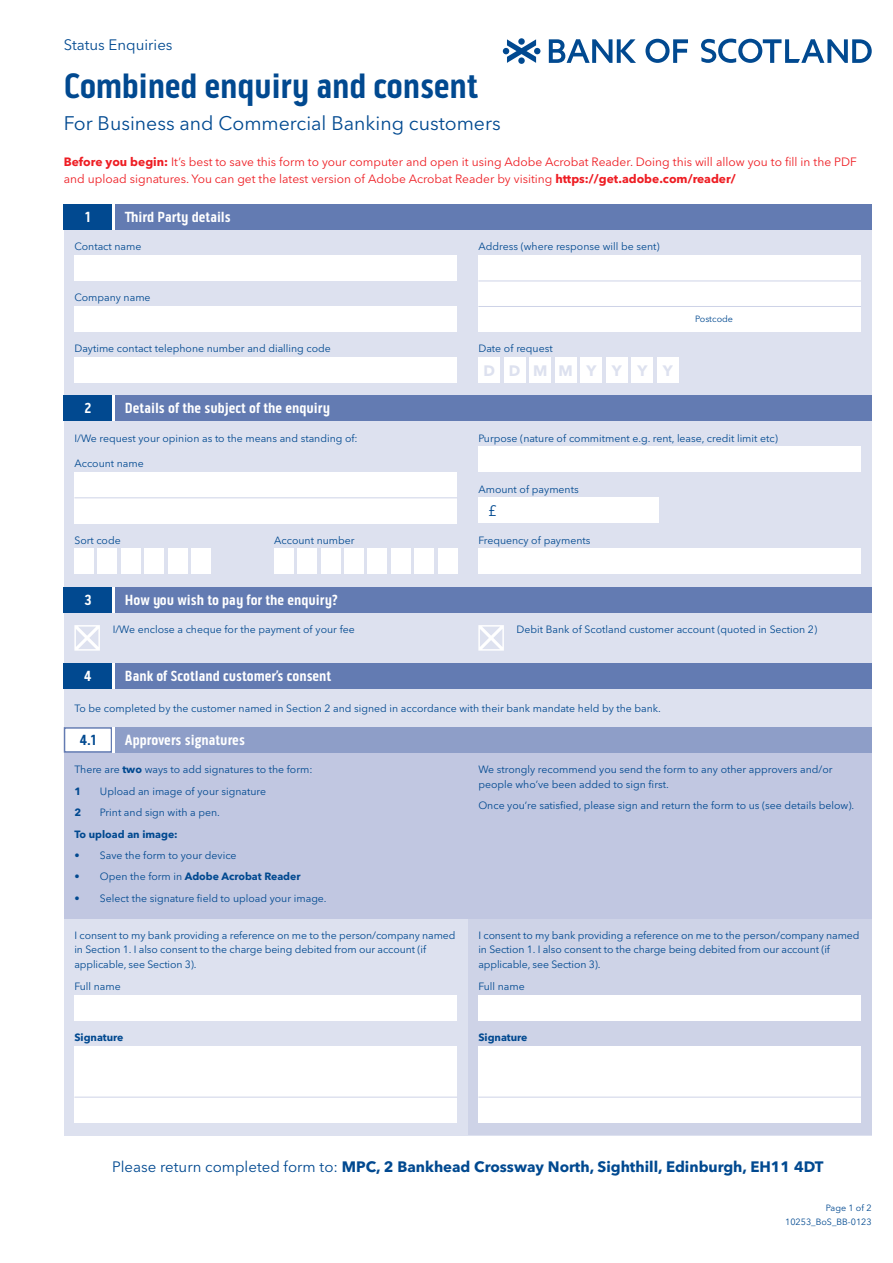
<style>
.page{position:relative;width:893px;height:1263px;background:#fff}
.page>*{position:absolute;margin:0;border:0;box-sizing:border-box;transform-origin:0 0}
.t1{font:700 36px "Bo S Pill Gothic";letter-spacing:-.01em;color:#014990}
.t2{font:19.5px "Avenir Next LT Pro";color:#014990}
.t3{font:700 15px "Bo S Pill Gothic";color:#fff}
.t4{font:700 15px "Avenir Next LT Pro";color:#014990}
.t5{font:15px "Avenir Next LT Pro";color:#014990}
.t6{font:700 15px "Avenir Next LT Pro";letter-spacing:.925em;color:#dde1ef}
.t7{font:700 15px "Bo S Pill Gothic";color:#014990}
.t8{font:12px/16.5px "Avenir Next LT Pro";color:#ee1d23}
.t9{font:10.5px/14.2px "Avenir Next LT Pro";color:#014990}
.t10{font:700 10.5px "Avenir Next LT Pro";color:#014990}
.t11{font:9px/13.2px "Avenir Next LT Pro";color:#014990;text-align:right}
.s1{font-weight:700}
.s2{font-weight:400}
</style>
<div class="page">
<div style="left:64px;top:204px;width:808px;height:931px;background:#dde1ef"></div>
<hr style="left:112px;top:204px;width:3px;height:26px;background:#fff">
<hr style="left:112px;top:395px;width:3px;height:26px;background:#fff">
<hr style="left:112px;top:587px;width:3px;height:25px;background:#fff">
<div style="left:115px;top:204px;width:757px;height:26px;background:#637bb2"></div>
<div style="left:115px;top:395px;width:757px;height:26px;background:#637bb2"></div>
<div style="left:115px;top:587px;width:757px;height:25px;background:#637bb2"></div>
<div style="left:64px;top:204px;width:48px;height:26px;background:#014990"></div>
<div style="left:64px;top:395px;width:48px;height:26px;background:#014990"></div>
<div style="left:64px;top:587px;width:48px;height:25px;background:#014990"></div>
<div style="left:74px;top:255px;width:383px;height:26px;background:#fff"></div>
<div style="left:74px;top:306px;width:383px;height:26px;background:#fff"></div>
<div style="left:74px;top:357px;width:383px;height:26px;background:#fff"></div>
<div style="left:478px;top:255px;width:383px;height:77px;background:#fff"></div>
<hr style="left:478px;top:281px;width:383px;height:1px;background:#ced3e7">
<hr style="left:478px;top:306px;width:383px;height:1px;background:#ced3e7">
<div style="left:657px;top:357px;width:21px;height:26px;background:#fff"></div>
<div style="left:632px;top:357px;width:21px;height:26px;background:#fff"></div>
<div style="left:606px;top:357px;width:21px;height:26px;background:#fff"></div>
<div style="left:581px;top:357px;width:21px;height:26px;background:#fff"></div>
<div style="left:555px;top:357px;width:21px;height:26px;background:#fff"></div>
<div style="left:530px;top:357px;width:21px;height:26px;background:#fff"></div>
<div style="left:504px;top:357px;width:21px;height:26px;background:#fff"></div>
<div style="left:478px;top:357px;width:22px;height:26px;background:#fff"></div>
<div style="left:478px;top:446px;width:383px;height:26px;background:#fff"></div>
<div style="left:74px;top:472px;width:383px;height:51px;background:#fff"></div>
<hr style="left:74px;top:497px;width:383px;height:1px;background:#ced3e7">
<div style="left:478px;top:549px;width:383px;height:25px;background:#fff"></div>
<div style="left:74px;top:549px;width:20px;height:25px;background:#fff"></div>
<div style="left:98px;top:549px;width:19px;height:25px;background:#fff"></div>
<div style="left:121px;top:549px;width:19px;height:25px;background:#fff"></div>
<div style="left:145px;top:549px;width:19px;height:25px;background:#fff"></div>
<div style="left:168px;top:549px;width:19px;height:25px;background:#fff"></div>
<div style="left:191px;top:549px;width:19px;height:25px;background:#fff"></div>
<div style="left:438px;top:549px;width:19px;height:25px;background:#fff"></div>
<div style="left:415px;top:549px;width:19px;height:25px;background:#fff"></div>
<div style="left:391px;top:549px;width:19px;height:25px;background:#fff"></div>
<div style="left:368px;top:549px;width:19px;height:25px;background:#fff"></div>
<div style="left:344px;top:549px;width:20px;height:25px;background:#fff"></div>
<div style="left:321px;top:549px;width:19px;height:25px;background:#fff"></div>
<div style="left:298px;top:549px;width:19px;height:25px;background:#fff"></div>
<div style="left:274px;top:549px;width:19px;height:25px;background:#fff"></div>
<div style="left:478px;top:497px;width:181px;height:26px;background:#fff"></div>
<svg style="left:74px;top:625px;width:26px;height:26px"></svg>
<svg style="left:478px;top:625px;width:26px;height:26px"></svg>
<svg style="left:549px;top:39px;width:87px;height:24px"></svg>
<svg style="left:645px;top:39px;width:43px;height:24px"></svg>
<svg style="left:701px;top:39px;width:171px;height:24px"></svg>
<svg style="left:503px;top:39px;width:37px;height:24px"></svg>
<div style="left:468px;top:918px;width:404px;height:217px;background:#ced3e7"></div>
<hr style="left:112px;top:663px;width:3px;height:26px;background:#fff">
<div style="left:115px;top:663px;width:757px;height:26px;background:#637bb2"></div>
<div style="left:64px;top:663px;width:48px;height:26px;background:#014990"></div>
<div style="left:64px;top:727px;width:808px;height:191px;background:#c1c7e1"></div>
<div style="left:65px;top:728px;width:46px;height:24px;background:#fff"></div>
<div style="left:64px;top:727px;width:48px;height:26px;border:2px solid #637bb2"></div>
<hr style="left:112px;top:727px;width:3px;height:26px;background:#fff">
<div style="left:115px;top:727px;width:757px;height:26px;background:#8e9ec8"></div>
<div style="left:74px;top:1046px;width:383px;height:77px;background:#fff"></div>
<div style="left:478px;top:1046px;width:383px;height:77px;background:#fff"></div>
<hr style="left:74px;top:1097px;width:383px;height:1px;background:#ced3e7">
<hr style="left:478px;top:1097px;width:383px;height:1px;background:#ced3e7">
<div style="left:74px;top:995px;width:383px;height:25px;background:#fff"></div>
<div style="left:478px;top:995px;width:383px;height:25px;background:#fff"></div>
<h3 class="t5" style="left:64px;top:35px;width:110px">Status Enquiries</h3>
<h1 class="t1" style="left:64px;top:64px;width:416px">Combined enquiry and consent</h1>
<h2 class="t2" style="left:64px;top:111px;width:438px">For Business and Commercial Banking customers</h2>
<p class="t8" style="left:64px;top:154px;width:795px"><span class="s1">Before you begin:</span> It’s best to save this form to your computer and open it using Adobe Acrobat Reader. Doing this will allow you to fill in the PDF and upload signatures. You can get the latest version of Adobe Acrobat Reader by visiting <span class="s1">https://get.adobe.com/reader/</span></p>
<h3 class="t3" style="left:85px;top:208px;width:7px">1</h3>
<h3 class="t3" style="left:125px;top:208px;width:108px">Third Party details</h3>
<p class="t9" style="left:74px;top:240px;width:69px">Contact name</p>
<p class="t9" style="left:74px;top:291px;width:78px">Company name</p>
<p class="t9" style="left:74px;top:342px;width:258px">Daytime contact telephone number and dialling code</p>
<h3 class="t3" style="left:85px;top:399px;width:8px">2</h3>
<h3 class="t3" style="left:125px;top:399px;width:207px">Details of the subject of the enquiry</h3>
<p class="t9" style="left:478px;top:240px;width:183px">Address (where response will be sent)</p>
<p class="t9" style="left:478px;top:342px;width:76px">Date of request</p>
<h3 class="t6" style="left:483px;top:361px;width:191px">DDMMYYYY</h3>
<p class="t11" style="left:695px;top:313px;width:39px">Postcode</p>
<p class="t9" style="left:74px;top:431px;width:285px">I/We request your opinion as to the means and standing of:</p>
<p class="t9" style="left:478px;top:431px;width:301px">Purpose (nature of commitment e.g. rent, lease, credit limit etc)</p>
<p class="t9" style="left:74px;top:456px;width:71px">Account name</p>
<p class="t9" style="left:478px;top:482px;width:102px">Amount of payments</p>
<h3 class="t5" style="left:488px;top:502px;width:10px">£</h3>
<p class="t9" style="left:74px;top:533px;width:48px">Sort code</p>
<p class="t9" style="left:274px;top:533px;width:82px">Account number</p>
<p class="t9" style="left:478px;top:533px;width:114px">Frequency of payments</p>
<h3 class="t3" style="left:84px;top:591px;width:9px">3</h3>
<h3 class="t3" style="left:125px;top:591px;width:214px">How you wish to pay for the enquiry?</h3>
<p class="t9" style="left:113px;top:622px;width:244px">I/We enclose a cheque for the payment of your fee</p>
<p class="t9" style="left:517px;top:622px;width:302px">Debit Bank of Scotland customer account (quoted in Section 2)</p>
<h3 class="t3" style="left:84px;top:667px;width:9px">4</h3>
<h3 class="t3" style="left:125px;top:667px;width:208px">Bank of Scotland customer’s consent</h3>
<p class="t9" style="left:74px;top:701px;width:588px">To be completed by the customer named in Section 2 and signed in accordance with their bank mandate held by the bank.</p>
<h3 class="t7" style="left:80px;top:731px;width:18px">4.1</h3>
<h3 class="t3" style="left:125px;top:731px;width:122px">Approvers signatures</h3>
<p class="t9" style="left:74px;top:759px;width:240px;line-height:21.5px">There are <span class="s1">two</span> ways to add signatures to the form:<br><span class="s1">1</span></p>
<p class="t9" style="left:100px;top:784px;width:168px">Upload an image of your signature</p>
<p class="t10" style="left:74px;top:806px;width:8px">2</p>
<p class="t9" style="left:100px;top:805px;width:121px">Print and sign with a pen.</p>
<p class="t10" style="left:74px;top:827px;width:105px">To upload an image:</p>
<p class="t9" style="left:74px;top:848px;width:164px">• Save the form to your device</p>
<p class="t10" style="left:74px;top:870px;width:228px"><span class="s2">• Open the form in</span> Adobe Acrobat Reader</p>
<p class="t9" style="left:74px;top:891px;width:254px">• Select the signature field to upload your image.</p>
<p class="t9" style="left:478px;top:763px;width:356px">We strongly recommend you send the form to any other approvers and/or people who’ve been added to sign first.</p>
<p class="t9" style="left:478px;top:798px;width:377px">Once you’re satisfied, please sign and return the form to us (see details below).</p>
<p class="t9" style="left:74px;top:928px;width:383px">I consent to my bank providing a reference on me to the person/company named in Section 1. I also consent to the charge being debited from our account (if applicable, see Section 3).</p>
<p class="t9" style="left:478px;top:928px;width:383px">I consent to my bank providing a reference on me to the person/company named in Section 1. I also consent to the charge being debited from our account (if applicable, see Section 3).</p>
<p class="t9" style="left:74px;top:979px;width:48px">Full name</p>
<p class="t9" style="left:478px;top:979px;width:48px">Full name</p>
<p class="t10" style="left:74px;top:1031px;width:51px">Signature</p>
<p class="t10" style="left:478px;top:1031px;width:51px">Signature</p>
<h3 class="t4" style="left:112px;top:1158px;width:713px"><span class="s2">Please return completed form to:</span> MPC, 2 Bankhead Crossway North, Sighthill, Edinburgh, EH11 4DT</h3>
<p class="t11" style="left:785px;top:1202px;width:88px">Page 1 of 2<br>10253_BoS_BB-0123</p>
</div>
